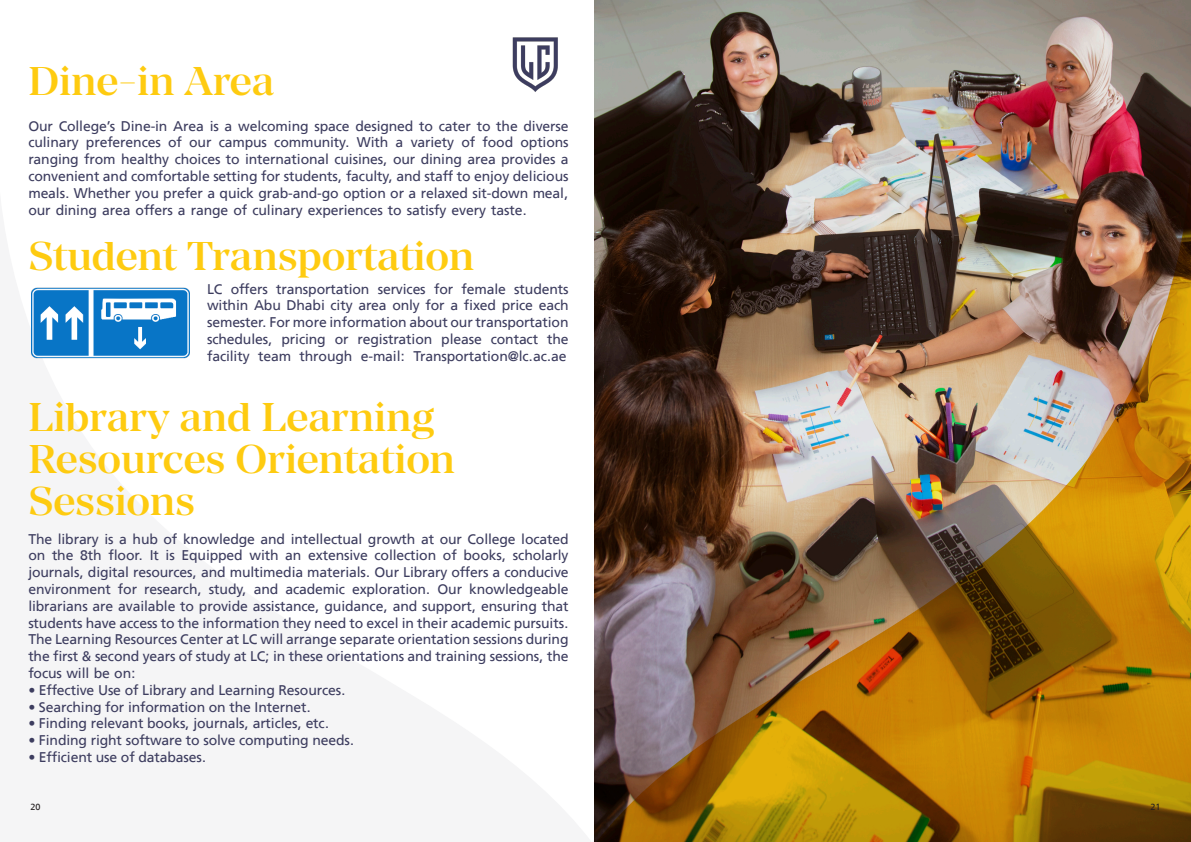
<style>
.page{position:relative;width:1191px;height:842px;background:#fff}
.page>*{position:absolute;margin:0;border:0;box-sizing:border-box;transform-origin:0 0}
.Heading_1{font:500 40px/42px "Manier";color:#fecb10}
.Body_text{font:14px/16.8px "Frutiger LT Arabic 55 Roman";letter-spacing:-.01em;color:#3d3d5f;text-align:justify}
.t1{font:9px "Frutiger LT Arabic 55 Roman";color:#231f20}
.s1{font-family:"Frutiger LT Arabic 65";font-weight:700}
</style>
<div class="page">
<img style="left:512px;top:37px;width:46px;height:55px">
<img style="left:594px;top:0;width:597px;height:842px">
<img style="left:31px;top:287px;width:158px;height:72px">
<img style="left:595px;top:125px;width:596px;height:717px">
<p class="Heading_1" style="left:28px;top:60px;width:247px">Dine-in Area</p>
<p class="Body_text" style="left:28px;top:117px;width:542px">Our College’s Dine-in Area is a welcoming space designed to cater to the diverse culinary preferences of our campus community. With a variety of food options ranging from healthy choices to international cuisines, our dining area provides a convenient and comfortable setting for students, faculty, and staff to enjoy delicious meals. Whether you prefer a quick grab-and-go option or a relaxed sit-down meal, our dining area offers a range of culinary experiences to satisfy every taste.</p>
<p class="Heading_1" style="left:28px;top:235px;width:447px">Student Transportation</p>
<p class="Body_text" style="left:207px;top:280px;width:363px">LC offers transportation services for female students within Abu Dhabi city area only for a fixed price each semester. For more information about our transportation schedules, pricing or registration please contact the facility team through e-mail: Transportation@lc.ac.ae</p>
<p class="Heading_1" style="left:28px;top:396px;width:428px">Library and Learning<br>Resources Orientation<br>Sessions</p>
<p class="Body_text" style="left:28px;top:530px;width:542px">The library is a hub of knowledge and intellectual growth at our College located on the 8th floor. It is Equipped with an extensive collection of books, scholarly journals, digital resources, and multimedia materials. Our Library offers a conducive environment for research, study, and academic exploration. Our knowledgeable librarians are available to provide assistance, guidance, and support, ensuring that students have access to the information they need to excel in their academic pursuits.<br>The Learning Resources Center at LC will arrange separate orientation sessions during the first &amp; second years of study at LC; in these orientations and training sessions, the focus will be on:</p>
<p class="Body_text" style="left:28px;top:681px;width:319px"><span class="s1">•</span> Effective Use of Library and Learning Resources.</p>
<p class="Body_text" style="left:28px;top:698px;width:284px"><span class="s1">•</span> Searching for information on the Internet.</p>
<p class="Body_text" style="left:28px;top:715px;width:302px"><span class="s1">•</span> Finding relevant books, journals, articles, etc.</p>
<p class="Body_text" style="left:28px;top:732px;width:327px"><span class="s1">•</span> Finding right software to solve computing needs.</p>
<p class="Body_text" style="left:28px;top:749px;width:179px"><span class="s1">•</span> Efficient use of databases.</p>
<p class="t1" style="left:30px;top:800px;width:12px">20</p>
<p class="t1" style="left:1150px;top:800px;width:12px">21</p>
</div>
